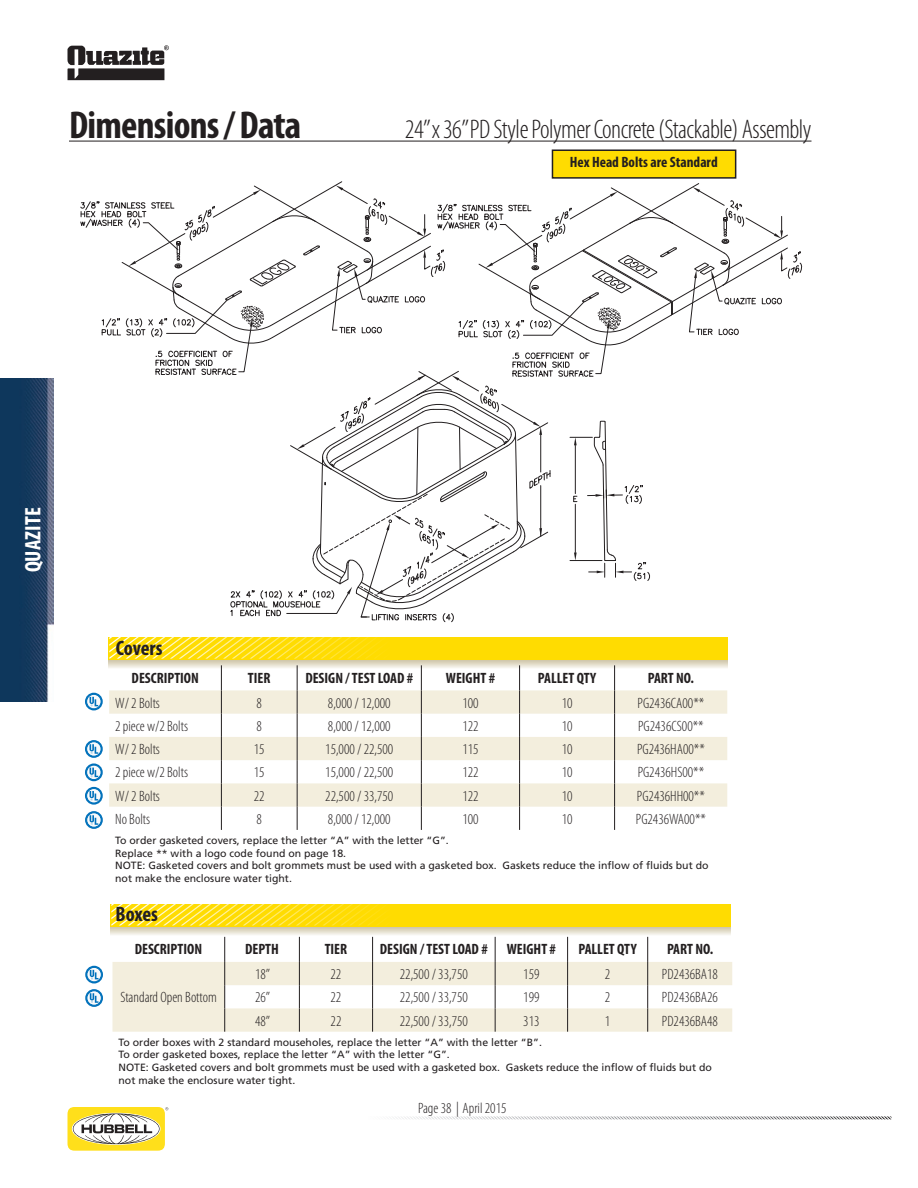
<style>
.page{position:relative;width:918px;height:1188px;background:#fff}
.page>*{position:absolute;margin:0;border:0;box-sizing:border-box;transform-origin:0 0}
.headline1{font:700 condensed 39px "Myriad Pro";letter-spacing:-.02em;color:#231f20}
.headline1-2{font:300 condensed 27px "Myriad Pro";letter-spacing:-.02em;color:#231f20}
.t1{font:700 condensed 22.5px "Myriad Pro";color:#fff}
.subhead1{font:700 condensed 21px "Myriad Pro";letter-spacing:-.005em;color:#231f20}
.t2{font:300 condensed 15px "Myriad Pro";color:#231f20}
.t3{font:700 condensed 15px "Myriad Pro";color:#231f20}
.t4{font:10.5px/12.6px "Frutiger";color:#231f20}
</style>
<div class="page">
<img style="left:0;top:378px;width:54px;height:324px">
<svg style="left:396px;top:1116px;width:496px;height:4px"></svg>
<div style="left:68px;top:1107px;width:97px;height:44px;background:#ffdf1b;border-radius:7px"></div>
<svg style="left:73px;top:1107px;width:95px;height:37px"></svg>
<svg style="left:68px;top:45px;width:101px;height:35px"></svg>
<hr style="left:69px;top:141px;width:743px;height:1px;background:#231f20">
<svg style="left:110px;top:926px;width:621px;height:11px"></svg>
<div style="left:110px;top:904px;width:621px;height:22px;background:#ffdc01"></div>
<svg style="left:111px;top:904px;width:270px;height:21px"></svg>
<svg style="left:108px;top:660px;width:620px;height:15px"></svg>
<div style="left:108px;top:637px;width:620px;height:23px;background:#ffdc01"></div>
<svg style="left:109px;top:637px;width:270px;height:22px"></svg>
<svg style="left:109px;top:690px;width:618px;height:117px;fill:#f3eedd"></svg>
<svg style="left:221px;top:665px;width:1px;height:165px"></svg>
<svg style="left:297px;top:665px;width:1px;height:165px"></svg>
<svg style="left:421px;top:665px;width:1px;height:165px"></svg>
<svg style="left:519px;top:665px;width:1px;height:165px"></svg>
<svg style="left:614px;top:665px;width:1px;height:165px"></svg>
<svg style="left:85px;top:693px;width:18px;height:17px"></svg>
<svg style="left:87px;top:694px;width:14px;height:15px"></svg>
<svg style="left:90px;top:697px;width:8px;height:9px"></svg>
<svg style="left:85px;top:740px;width:18px;height:18px"></svg>
<svg style="left:87px;top:742px;width:14px;height:14px"></svg>
<svg style="left:90px;top:744px;width:8px;height:10px"></svg>
<svg style="left:85px;top:763px;width:18px;height:18px"></svg>
<svg style="left:87px;top:765px;width:14px;height:15px"></svg>
<svg style="left:90px;top:768px;width:8px;height:9px"></svg>
<svg style="left:85px;top:787px;width:18px;height:18px"></svg>
<svg style="left:87px;top:788px;width:14px;height:15px"></svg>
<svg style="left:90px;top:791px;width:8px;height:10px"></svg>
<svg style="left:113px;top:937px;width:619px;height:95px"></svg>
<svg style="left:85px;top:966px;width:18px;height:18px"></svg>
<svg style="left:87px;top:967px;width:14px;height:15px"></svg>
<svg style="left:90px;top:970px;width:8px;height:9px"></svg>
<svg style="left:85px;top:989px;width:18px;height:18px"></svg>
<svg style="left:87px;top:991px;width:14px;height:14px"></svg>
<svg style="left:90px;top:993px;width:8px;height:10px"></svg>
<svg style="left:85px;top:811px;width:18px;height:18px"></svg>
<svg style="left:87px;top:813px;width:14px;height:14px"></svg>
<svg style="left:90px;top:815px;width:8px;height:10px"></svg>
<svg style="left:80px;top:181px;width:722px;height:441px"></svg>
<div style="left:552px;top:150px;width:184px;height:28px;background:#ffdc01"></div>
<div style="left:552px;top:149px;width:184px;height:30px;border:2px solid #231f20"></div>
<p class="headline1" style="left:69px;top:100px;width:234px">Dimensions / Data</p>
<p class="headline1-2" style="left:405px;top:113px;width:408px">24”x 36”PD Style Polymer Concrete (Stackable) Assembly</p>
<p class="t3" style="left:570px;top:153px;width:149px">Hex Head Bolts are Standard</p>
<h3 class="t1" style="left:19px;top:572px;width:66px;rotate:-90deg">QUAZITE</h3>
<p class="subhead1" style="left:116px;top:634px;width:48px">Covers</p>
<p class="t3" style="left:132px;top:668px;width:69px">DESCRIPTION</p>
<p class="t3" style="left:248px;top:668px;width:24px">TIER</p>
<p class="t3" style="left:305px;top:668px;width:109px">DESIGN / TEST LOAD #</p>
<p class="t3" style="left:446px;top:668px;width:51px">WEIGHT #</p>
<p class="t3" style="left:538px;top:668px;width:60px">PALLET QTY</p>
<p class="t3" style="left:648px;top:668px;width:48px">PART NO.</p>
<p class="t2" style="left:115px;top:694px;width:46px">W/ 2 Bolts</p>
<p class="t2" style="left:257px;top:694px;width:7px">8</p>
<p class="t2" style="left:328px;top:694px;width:64px">8,000 / 12,000</p>
<p class="t2" style="left:462px;top:694px;width:18px">100</p>
<p class="t2" style="left:562px;top:694px;width:12px">10</p>
<p class="t2" style="left:638px;top:694px;width:68px">PG2436CA00**</p>
<p class="t2" style="left:115px;top:717px;width:74px">2 piece w/2 Bolts</p>
<p class="t2" style="left:257px;top:717px;width:7px">8</p>
<p class="t2" style="left:328px;top:717px;width:64px">8,000 / 12,000</p>
<p class="t2" style="left:462px;top:717px;width:18px">122</p>
<p class="t2" style="left:562px;top:717px;width:12px">10</p>
<p class="t2" style="left:638px;top:717px;width:67px">PG2436CS00**</p>
<p class="t2" style="left:115px;top:740px;width:46px">W/ 2 Bolts</p>
<p class="t2" style="left:254px;top:740px;width:12px">15</p>
<p class="t2" style="left:325px;top:740px;width:69px">15,000 / 22,500</p>
<p class="t2" style="left:462px;top:740px;width:18px">115</p>
<p class="t2" style="left:562px;top:740px;width:12px">10</p>
<p class="t2" style="left:637px;top:740px;width:69px">PG2436HA00**</p>
<p class="t2" style="left:115px;top:764px;width:74px">2 piece w/2 Bolts</p>
<p class="t2" style="left:254px;top:764px;width:12px">15</p>
<p class="t2" style="left:325px;top:764px;width:69px">15,000 / 22,500</p>
<p class="t2" style="left:462px;top:764px;width:18px">122</p>
<p class="t2" style="left:562px;top:764px;width:12px">10</p>
<p class="t2" style="left:638px;top:764px;width:68px">PG2436HS00**</p>
<p class="t2" style="left:115px;top:787px;width:46px">W/ 2 Bolts</p>
<p class="t2" style="left:254px;top:787px;width:12px">22</p>
<p class="t2" style="left:325px;top:787px;width:69px">22,500 / 33,750</p>
<p class="t2" style="left:462px;top:787px;width:18px">122</p>
<p class="t2" style="left:562px;top:787px;width:12px">10</p>
<p class="t2" style="left:637px;top:787px;width:69px">PG2436HH00**</p>
<p class="t2" style="left:115px;top:810px;width:37px">No Bolts</p>
<p class="t2" style="left:257px;top:810px;width:7px">8</p>
<p class="t2" style="left:328px;top:810px;width:64px">8,000 / 12,000</p>
<p class="t2" style="left:462px;top:810px;width:18px">100</p>
<p class="t2" style="left:562px;top:810px;width:12px">10</p>
<p class="t2" style="left:636px;top:810px;width:72px">PG2436WA00**</p>
<p class="t4" style="left:115px;top:834px;width:335px">To order gasketed covers, replace the letter “A” with the letter “G”.</p>
<p class="t4" style="left:115px;top:847px;width:233px">Replace ** with a logo code found on page 18.</p>
<p class="t4" style="left:115px;top:859px;width:595px">NOTE: Gasketed covers and bolt grommets must be used with a gasketed box. Gaskets reduce the inflow of fluids but do not make the enclosure water tight.</p>
<p class="subhead1" style="left:116px;top:901px;width:44px">Boxes</p>
<p class="t3" style="left:135px;top:940px;width:69px">DESCRIPTION</p>
<p class="t3" style="left:245px;top:940px;width:35px">DEPTH</p>
<p class="t3" style="left:325px;top:940px;width:24px">TIER</p>
<p class="t3" style="left:380px;top:940px;width:109px">DESIGN / TEST LOAD #</p>
<p class="t3" style="left:507px;top:940px;width:51px">WEIGHT #</p>
<p class="t3" style="left:579px;top:940px;width:60px">PALLET QTY</p>
<p class="t3" style="left:667px;top:940px;width:48px">PART NO.</p>
<p class="t2" style="left:120px;top:989px;width:98px">Standard Open Bottom</p>
<p class="t2" style="left:255px;top:965px;width:17px">18”</p>
<p class="t2" style="left:331px;top:965px;width:12px">22</p>
<p class="t2" style="left:400px;top:965px;width:69px">22,500 / 33,750</p>
<p class="t2" style="left:523px;top:965px;width:18px">159</p>
<p class="t2" style="left:605px;top:965px;width:7px">2</p>
<p class="t2" style="left:662px;top:965px;width:58px">PD2436BA18</p>
<p class="t2" style="left:255px;top:989px;width:17px">26”</p>
<p class="t2" style="left:331px;top:989px;width:12px">22</p>
<p class="t2" style="left:400px;top:989px;width:69px">22,500 / 33,750</p>
<p class="t2" style="left:523px;top:989px;width:18px">199</p>
<p class="t2" style="left:605px;top:989px;width:7px">2</p>
<p class="t2" style="left:662px;top:989px;width:58px">PD2436BA26</p>
<p class="t2" style="left:255px;top:1012px;width:17px">48”</p>
<p class="t2" style="left:331px;top:1012px;width:12px">22</p>
<p class="t2" style="left:400px;top:1012px;width:69px">22,500 / 33,750</p>
<p class="t2" style="left:523px;top:1012px;width:18px">313</p>
<p class="t2" style="left:605px;top:1012px;width:7px">1</p>
<p class="t2" style="left:662px;top:1012px;width:58px">PD2436BA48</p>
<p class="t4" style="left:119px;top:1036px;width:425px">To order boxes with 2 standard mouseholes, replace the letter “A” with the letter “B”.</p>
<p class="t4" style="left:119px;top:1048px;width:333px">To order gasketed boxes, replace the letter “A” with the letter “G”.</p>
<p class="t4" style="left:119px;top:1061px;width:595px">NOTE: Gasketed covers and bolt grommets must be used with a gasketed box. Gaskets reduce the inflow of fluids but do not make the enclosure water tight.</p>
<h3 class="t2" style="left:418px;top:1099px;width:90px">Page 38 | April 2015</h3>
</div>
